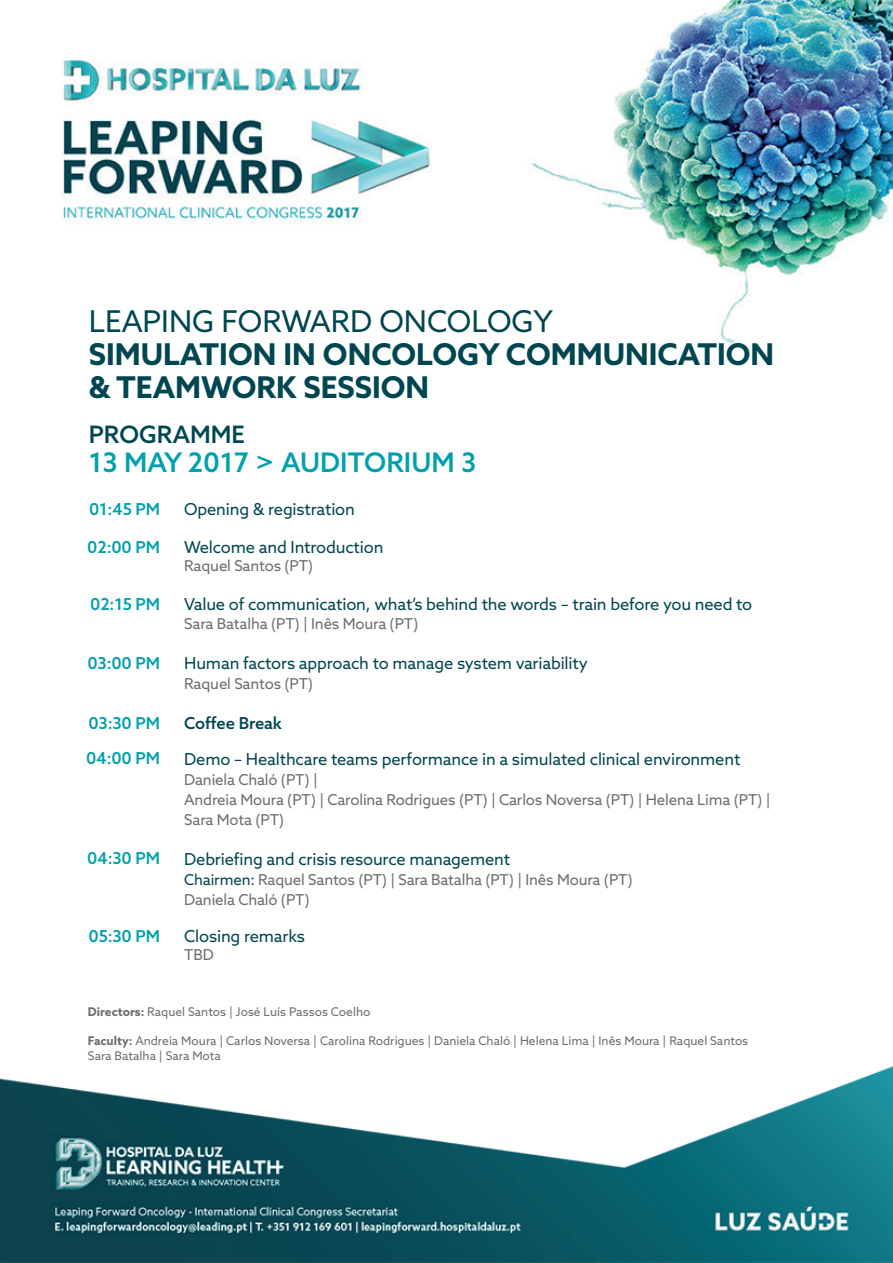
<style>
.page{position:relative;width:893px;height:1263px;background:#fff}
.page>*{position:absolute;margin:0;border:0;box-sizing:border-box;transform-origin:0 0}
.t1{font:700 30px/33.2px "Azo Sans";color:#004650}
.t2{font:30px "Azo Sans";color:#004650}
.t3{font:500 27px "Azo Sans";color:#00a0ad}
.t4{font:500 24px "Azo Sans";color:#004650}
.t5{font:16.5px "Azo Sans";letter-spacing:-.01em;color:#004650}
.t6{font:500 16.5px "Azo Sans";letter-spacing:-.01em;color:#00a0ad}
.t7{font:500 16.5px "Azo Sans";letter-spacing:-.01em;color:#004650}
.t8{font:15px/19.8px "Azo Sans";letter-spacing:-.01em;color:#6c6d70}
.t9{font:12px/14.4px "Azo Sans";color:#6c6d70}
.s1{color:#004650}
.s2{font-weight:700}
</style>
<div class="page">
<img style="left:0;top:0;width:893px;height:1263px">
<h1 class="t2" style="left:89px;top:301px;width:466px">LEAPING FORWARD ONCOLOGY</h1>
<h1 class="t1" style="left:89px;top:337px;width:687px">SIMULATION IN ONCOLOGY COMMUNICATION &amp; TEAMWORK SESSION</h1>
<h3 class="t4" style="left:89px;top:418px;width:158px">PROGRAMME</h3>
<h2 class="t3" style="left:89px;top:445px;width:389px">13 MAY 2017 &gt; AUDITORIUM 3</h2>
<p class="t6" style="left:89px;top:498px;width:73px">01:45 PM</p>
<p class="t5" style="left:184px;top:498px;width:172px">Opening &amp; registration</p>
<p class="t6" style="left:87px;top:536px;width:74px">02:00 PM</p>
<p class="t5" style="left:184px;top:536px;width:201px">Welcome and Introduction</p>
<p class="t8" style="left:184px;top:555px;width:130px">Raquel Santos (PT)</p>
<p class="t6" style="left:90px;top:593px;width:71px">02:15 PM</p>
<p class="t6" style="left:87px;top:652px;width:74px">03:00 PM</p>
<p class="t5" style="left:184px;top:593px;width:570px">Value of communication, what’s behind the words – train before you need to</p>
<p class="t8" style="left:184px;top:614px;width:236px">Sara Batalha (PT) | Inês Moura (PT)</p>
<p class="t5" style="left:184px;top:652px;width:405px">Human factors approach to manage system variability</p>
<p class="t8" style="left:184px;top:673px;width:130px">Raquel Santos (PT)</p>
<p class="t6" style="left:88px;top:712px;width:73px">03:30 PM</p>
<p class="t7" style="left:184px;top:712px;width:99px">Coffee Break</p>
<p class="t6" style="left:86px;top:747px;width:75px">04:00 PM</p>
<p class="t5" style="left:184px;top:749px;width:558px">Demo – Healthcare teams performance in a simulated clinical environment</p>
<p class="t8" style="left:184px;top:770px;width:588px">Daniela Chaló (PT) |<br>Andreia Moura (PT) | Carolina Rodrigues (PT) | Carlos Noversa (PT) | Helena Lima (PT) |<br>Sara Mota (PT)</p>
<p class="t6" style="left:87px;top:847px;width:74px">04:30 PM</p>
<p class="t5" style="left:184px;top:848px;width:328px">Debriefing and crisis resource management</p>
<p class="t8" style="left:184px;top:869px;width:450px"><span class="s1">Chairmen:</span> Raquel Santos (PT) | Sara Batalha (PT) | Inês Moura (PT)<br>Daniela Chaló (PT)</p>
<p class="t6" style="left:89px;top:925px;width:73px">05:30 PM</p>
<p class="t5" style="left:184px;top:925px;width:122px">Closing remarks</p>
<p class="t8" style="left:184px;top:944px;width:31px">TBD</p>
<p class="t9" style="left:88px;top:1005px;width:284px"><span class="s2">Directors:</span> Raquel Santos | José Luís Passos Coelho</p>
<p class="t9" style="left:88px;top:1034px;width:662px"><span class="s2">Faculty:</span> Andreia Moura | Carlos Noversa | Carolina Rodrigues | Daniela Chaló | Helena Lima | Inês Moura | Raquel Santos<br>Sara Batalha | Sara Mota</p>
</div>
